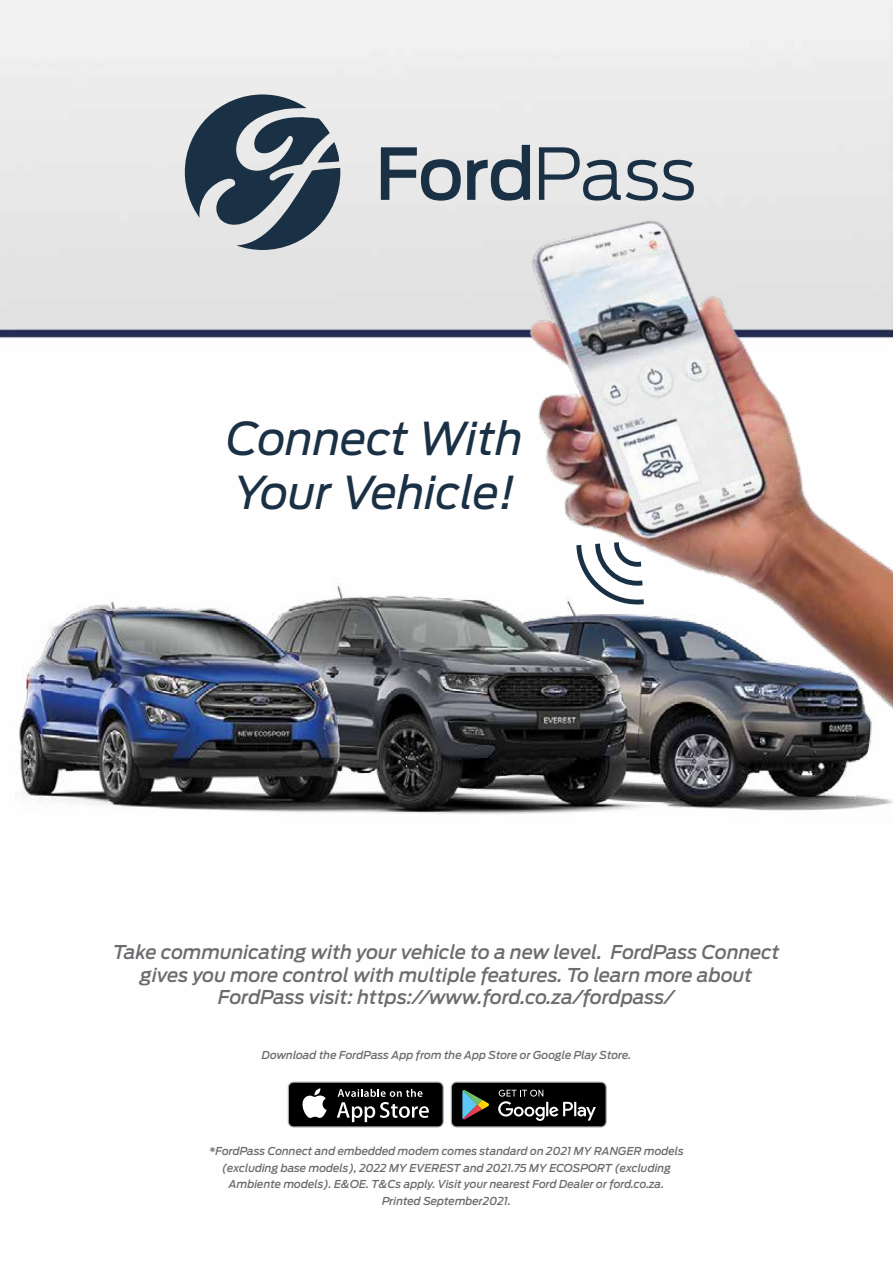
<style>
.page{position:relative;width:893px;height:1263px;background:#fff}
.page>*{position:absolute;margin:0;border:0;box-sizing:border-box;transform-origin:0 0}
.t1{font:italic 45px/54px "Ford Antenna";color:#1a3044}
.t2{font:italic 500 18.9px/22.6px "Ford Antenna";color:#6b6c6f;text-align:center}
.t3{font:italic 500 10.95px/16.5px "Ford Antenna";color:#6b6c6f;text-align:center}
</style>
<div class="page">
<img style="left:0;top:0;width:893px;height:1128px">
<svg style="left:451px;top:1081px;width:156px;height:46px;background:#2c2e2d"></svg>
<svg style="left:288px;top:1081px;width:156px;height:46px;background:#383838"></svg>
<svg style="left:185px;top:94px;width:155px;height:156px;background:#75818c"></svg>
<img style="left:15px;top:570px;width:878px;height:270px">
<img style="left:342px;top:99px;width:551px;height:729px">
<svg style="left:576px;top:542px;width:68px;height:63px"></svg>
<h1 class="t1" style="left:227px;top:407px;width:298px">Connect With<br>Your Vehicle!</h1>
<h2 class="t2" style="left:113px;top:939px;width:668px">Take communicating with your vehicle to a new level. FordPass Connect gives you more control with multiple features. To learn more about<br>FordPass visit: https://www.ford.co.za/fordpass/</h2>
<p class="t3" style="left:262px;top:1046px;width:371px">Download the FordPass App from the App Store or Google Play Store.</p>
<p class="t3" style="left:209px;top:1142px;width:476px">*FordPass Connect and embedded modem comes standard on 2021 MY RANGER models (excluding base models), 2022 MY EVEREST and 2021.75 MY ECOSPORT (excluding Ambiente models). E&amp;OE. T&amp;Cs apply. Visit your nearest Ford Dealer or ford.co.za.<br>Printed September2021.</p>
</div>
